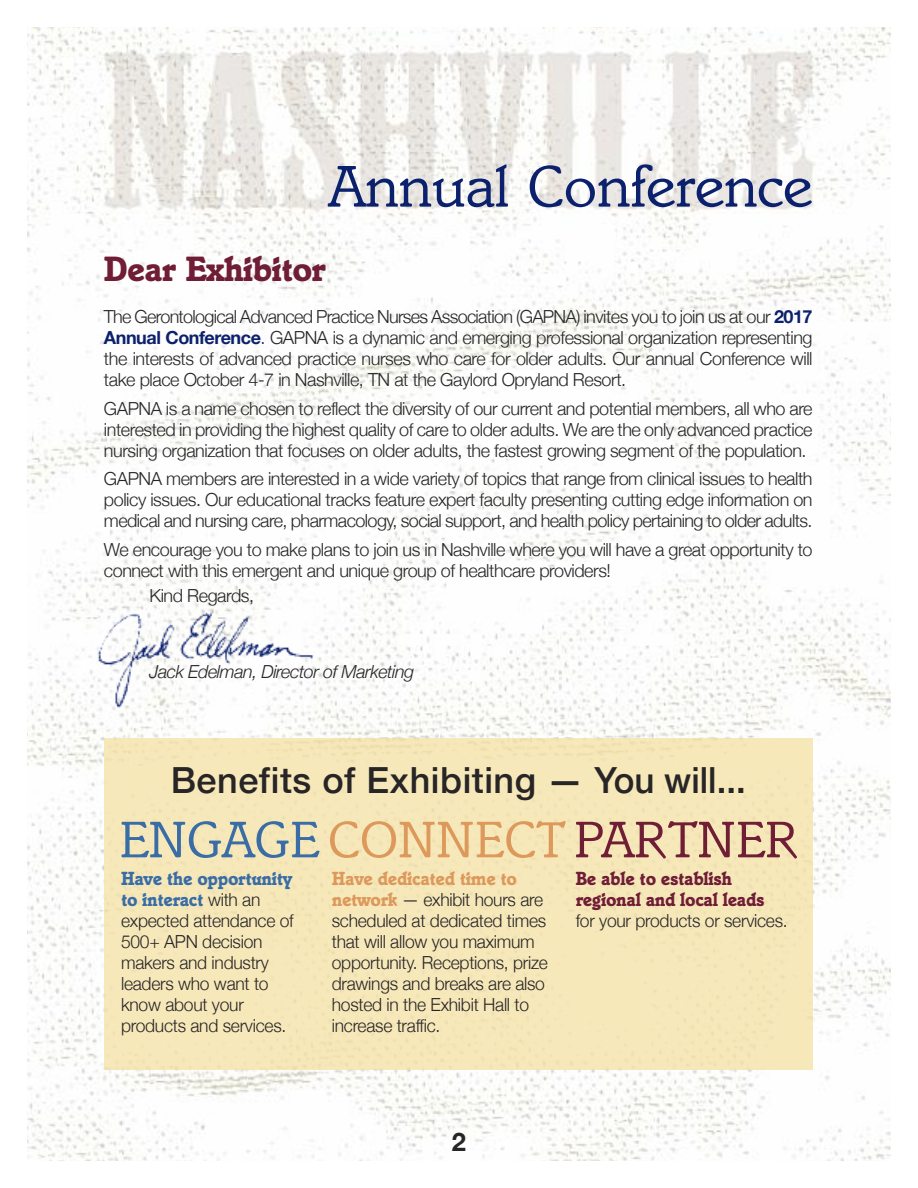
<style>
.page{position:relative;width:918px;height:1188px;background:#fff}
.page>*{position:absolute;margin:0;border:0;box-sizing:border-box;transform-origin:0 0}
.t1{font:60px "Italia";letter-spacing:-.005em;color:#0c216d}
.t2{font:52.5px "Italia";letter-spacing:.005em;color:#dd995b}
.t3{font:500 36px "Helvetica Neue";letter-spacing:.015em;color:#272526}
.t4{font:700 36px "Italia";letter-spacing:-.02em;color:#701d36}
.t5{font:700 25.5px "Helvetica Neue";color:#272526}
.t6{font:700 19.5px/21px "Italia";letter-spacing:-.015em;color:#701d36}
.t7{font:700 19.5px/21px "Italia";letter-spacing:-.015em;color:#3a6da6}
.t8{font:700 19.5px "Italia";letter-spacing:-.015em;color:#dd995b}
.t9{font:300 18px/21px "Helvetica Neue";letter-spacing:-.025em;color:#272526;text-align:justify}
.t10{font:italic 300 18px "Helvetica Neue";letter-spacing:-.025em;color:#272526}
.s1{font-weight:700;color:#0c216d}
.s2{color:#0c216d}
.s3{color:#3a6da6}
.s4{color:#701d36}
.s5{font-family:"Helvetica Neue";font-weight:300;font-size:18px;color:#272526}
.s6{font-family:"Italia";font-weight:700;font-size:19.5px;color:#dd995b}
</style>
<div class="page">
<img style="left:27px;top:27px;width:864px;height:1134px">
<img style="left:90px;top:611px;width:230px;height:99px">
<div style="left:104px;top:738px;width:709px;height:331px;background:#f7e8ba"></div>
<h1 class="t1" style="left:329px;top:164px;width:486px">Annual Conference</h1>
<h3 class="t4" style="left:104px;top:255px;width:223px">Dear Exhibitor</h3>
<p class="t9" style="left:104px;top:306px;width:710px">The Gerontological Advanced Practice Nurses Association (GAPNA) invites you to join us at our <span class="s1">2017<br>Annual Conference</span><span class="s2">.</span> GAPNA is a dynamic and emerging professional organization representing the interests of advanced practice nurses who care for older adults. Our annual Conference will take place October 4-7 in Nashville, TN at the Gaylord Opryland Resort.</p>
<p class="t9" style="left:104px;top:397px;width:710px">GAPNA is a name chosen to reflect the diversity of our current and potential members, all who are interested in providing the highest quality of care to older adults. We are the only advanced practice nursing organization that focuses on older adults, the fastest growing segment of the population.</p>
<p class="t9" style="left:104px;top:468px;width:710px">GAPNA members are interested in a wide variety of topics that range from clinical issues to health policy issues. Our educational tracks feature expert faculty presenting cutting edge information on medical and nursing care, pharmacology, social support, and health policy pertaining to older adults.</p>
<p class="t9" style="left:104px;top:538px;width:710px">We encourage you to make plans to join us in Nashville where you will have a great opportunity to connect with this emergent and unique group of healthcare providers!</p>
<p class="t9" style="left:149px;top:585px;width:106px">Kind Regards,</p>
<p class="t10" style="left:149px;top:661px;width:266px">Jack Edelman, Director of Marketing</p>
<h3 class="t3" style="left:171px;top:758px;width:577px">Benefits of Exhibiting — You will...</h3>
<h2 class="t2" style="left:119px;top:820px;width:679px"><span class="s3">ENGAGE</span> CONNECT <span class="s4">PARTNER</span></h2>
<p class="t7" style="left:121px;top:870px;width:173px">Have the opportunity to interact <span class="s5">with an</span></p>
<p class="t9" style="left:121px;top:910px;width:174px;text-align:left">expected attendance of<br>500+ APN decision makers and industry leaders who want to know about your products and services.</p>
<p class="t8" style="left:332px;top:872px;width:187px">Have dedicated time to</p>
<p class="t9" style="left:332px;top:889px;width:218px;text-align:left"><span class="s6">network</span> — exhibit hours are scheduled at dedicated times that will allow you maximum opportunity. Receptions, prize drawings and breaks are also hosted in the Exhibit Hall to increase traffic.</p>
<p class="t6" style="left:576px;top:870px;width:190px">Be able to establish regional and local leads</p>
<p class="t9" style="left:576px;top:910px;width:214px">for your products or services.</p>
<h3 class="t5" style="left:452px;top:1126px;width:16px">2</h3>
</div>
